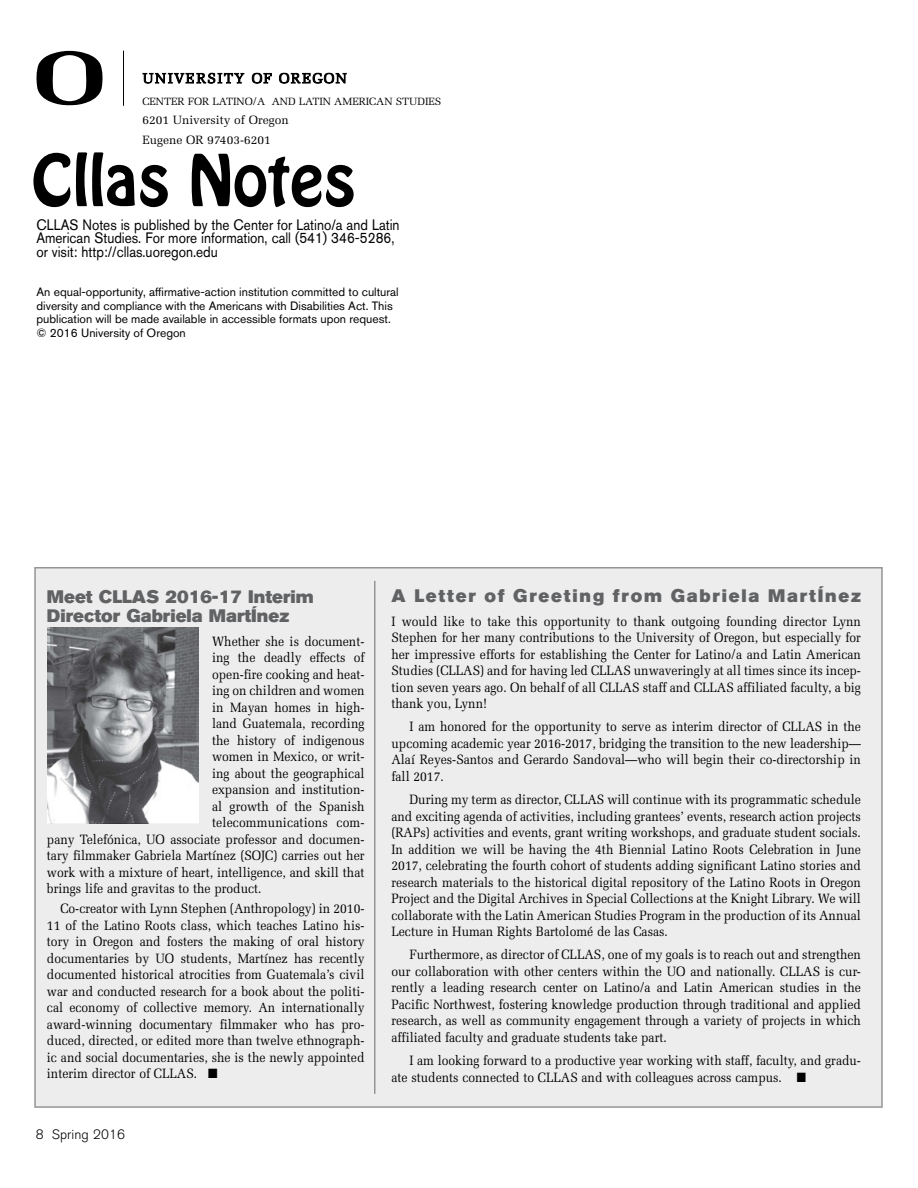
<style>
.page{position:relative;width:918px;height:1188px;background:#fff}
.page>*{position:absolute;margin:0;border:0;box-sizing:border-box;transform-origin:0 0}
.t1{font:63px "Hobo Std";color:#000}
.t2{font:18px/19.5px "Akzidenz Grotesk BQ Super";color:#616264}
.t3{font:18px "Akzidenz Grotesk BQ Super";letter-spacing:.1em;color:#616264}
.t4{font:15px/13.5px "Akzidenz Grotesk BQ";color:#000;scale:.9 1}
.t5{font:13.5px/16.5px "Melior";color:#000;text-align:justify;scale:.9 1}
.t6{font:300 13.5px "Akzidenz Grotesk BQ";letter-spacing:.01em;color:#000}
.t7{font:12px/13.5px "Akzidenz Grotesk BQ";color:#000}
.t8{font:12px/19.8px "Melior";color:#000}
.t9{font:10.5px "Melior";color:#000}
</style>
<div class="page">
<div style="left:35px;top:568px;width:847px;height:539px;background:#ededee"></div>
<svg style="left:143px;top:73px;width:101px;height:10px"></svg>
<svg style="left:252px;top:73px;width:20px;height:10px"></svg>
<svg style="left:279px;top:73px;width:67px;height:10px"></svg>
<hr style="left:123px;top:51px;width:1px;height:54px;background:#000">
<svg style="left:36px;top:51px;width:67px;height:54px"></svg>
<img style="left:47px;top:627px;width:152px;height:196px">
<hr style="left:374px;top:581px;width:2px;height:513px;background:#939598">
<p class="t9" style="left:143px;top:95px;width:300px">CENTER FOR LATINO/A AND LATIN AMERICAN STUDIES</p>
<p class="t8" style="left:143px;top:110px;width:148px">6201 University of Oregon<br>Eugene OR 97403-6201</p>
<h1 class="t1" style="left:32px;top:137px;width:326px">Cllas Notes</h1>
<p class="t4" style="left:36px;top:218px;width:405px">CLLAS Notes is published by the Center for Latino/a and Latin<br>American Studies. For more information, call (541) 346-5286, or visit: http://cllas.uoregon.edu</p>
<p class="t7" style="left:37px;top:285px;width:364px">An equal-opportunity, affirmative-action institution committed to cultural diversity and compliance with the Americans with Disabilities Act. This publication will be made available in accessible formats upon request. © 2016 University of Oregon</p>
<h2 class="t2" style="left:47px;top:587px;width:268px">Meet CLLAS 2016-17 Interim<br>Director Gabriela MartÍnez</h2>
<p class="t5" style="left:212px;top:633px;width:171px">Whether she is document-</p>
<p class="t5" style="left:212px;top:649px;width:171px">ing the deadly effects of</p>
<p class="t5" style="left:212px;top:666px;width:171px">open-fire cooking and heat-</p>
<p class="t5" style="left:212px;top:682px;width:171px">ing on children and women</p>
<p class="t5" style="left:212px;top:699px;width:171px">in Mayan homes in high-</p>
<p class="t5" style="left:212px;top:715px;width:171px">land Guatemala, recording</p>
<p class="t5" style="left:212px;top:732px;width:171px">the history of indigenous</p>
<p class="t5" style="left:212px;top:748px;width:171px">women in Mexico, or writ-</p>
<p class="t5" style="left:212px;top:765px;width:171px">ing about the geographical</p>
<p class="t5" style="left:212px;top:781px;width:171px">expansion and institution-</p>
<p class="t5" style="left:212px;top:798px;width:171px">al growth of the Spanish</p>
<p class="t5" style="left:212px;top:814px;width:171px">telecommunications com-</p>
<p class="t5" style="left:47px;top:831px;width:354px">pany Telefónica, UO associate professor and documen-</p>
<p class="t5" style="left:47px;top:847px;width:354px">tary filmmaker Gabriela Martínez (SOJC) carries out her</p>
<p class="t5" style="left:47px;top:864px;width:354px">work with a mixture of heart, intelligence, and skill that</p>
<p class="t5" style="left:47px;top:880px;width:240px">brings life and gravitas to the product.</p>
<p class="t5" style="left:47px;top:900px;width:354px;text-indent:14px">Co-creator with Lynn Stephen (Anthropology) in 2010- 11 of the Latino Roots class, which teaches Latino his&shy;tory in Oregon and fosters the making of oral history documentaries by UO students, Martínez has recently documented historical atrocities from Guatemala’s civil war and conducted research for a book about the politi&shy;cal economy of collective memory. An internationally award-winning documentary filmmaker who has pro&shy;duced, directed, or edited more than twelve ethnograph&shy;ic and social documentaries, she is the newly appointed interim director of CLLAS. ■</p>
<p class="t6" style="left:36px;top:1127px;width:91px">8 Spring 2016</p>
<h2 class="t3" style="left:392px;top:586px;width:471px">A Letter of Greeting from Gabriela MartÍnez</h2>
<p class="t5" style="left:392px;top:613px;width:523px">I would like to take this opportunity to thank outgoing founding director Lynn Stephen for her many contributions to the University of Oregon, but especially for her impressive efforts for establishing the Center for Latino/a and Latin American Studies (CLLAS) and for having led CLLAS unwaveringly at all times since its incep&shy;tion seven years ago. On behalf of all CLLAS staff and CLLAS affiliated faculty, a big thank you, Lynn!</p>
<p class="t5" style="left:392px;top:719px;width:523px;text-indent:18px">I am honored for the opportunity to serve as interim director of CLLAS in the upcoming academic year 2016-2017, bridging the transition to the new leadership— Alaí Reyes-Santos and Gerardo Sandoval—who will begin their co-directorship in fall 2017.</p>
<p class="t5" style="left:392px;top:791px;width:523px;text-indent:18px">During my term as director, CLLAS will continue with its programmatic schedule and exciting agenda of activities, including grantees’ events, research action projects (RAPs) activities and events, grant writing workshops, and graduate student socials.<br>In addition we will be having the 4th Biennial Latino Roots Celebration in June 2017, celebrating the fourth cohort of students adding significant Latino stories and research materials to the historical digital repository of the Latino Roots in Oregon Project and the Digital Archives in Special Collections at the Knight Library. We will collaborate with the Latin American Studies Program in the production of its Annual Lecture in Human Rights Bartolomé de las Casas.</p>
<p class="t5" style="left:392px;top:947px;width:523px;text-indent:18px">Furthermore, as director of CLLAS, one of my goals is to reach out and strengthen our collaboration with other centers within the UO and nationally. CLLAS is cur&shy;rently a leading research center on Latino/a and Latin American studies in the Pacific Northwest, fostering knowledge production through traditional and applied research, as well as community engagement through a variety of projects in which affiliated faculty and graduate students take part.</p>
<p class="t5" style="left:392px;top:1052px;width:523px;text-indent:18px">I am looking forward to a productive year working with staff, faculty, and gradu&shy;ate students connected to CLLAS and with colleagues across campus. ■</p>
</div>
